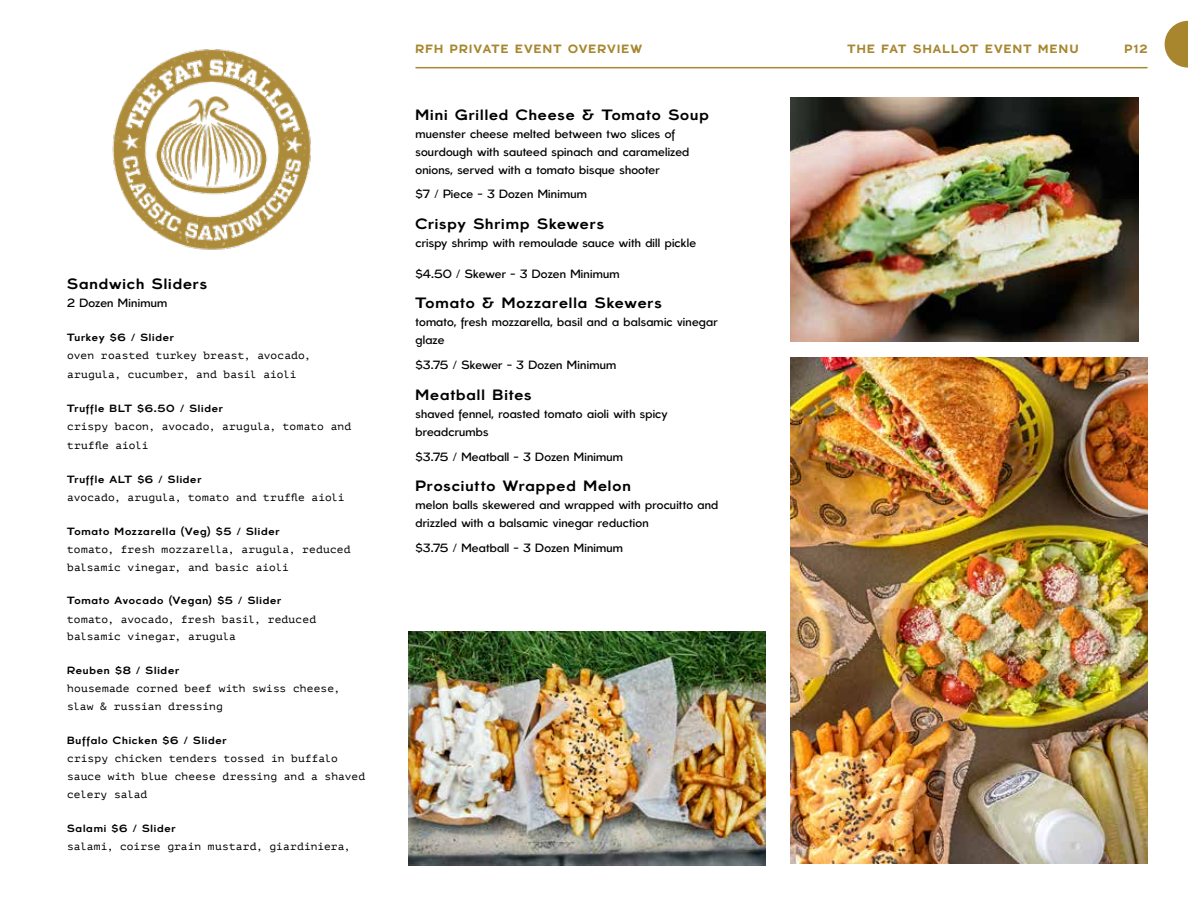
<style>
.page{position:relative;width:1188px;height:918px;background:#fff}
.page>*{position:absolute;margin:0;border:0;box-sizing:border-box;transform-origin:0 0}
.t1{font:15px "BN Bergen";letter-spacing:.06em;color:#000;scale:1.07 1}
.t2{font:300 12px/18px "BN Bergen";letter-spacing:.015em;color:#000}
.t3{font:700 12px "BN Bergen";letter-spacing:.1em;color:#a7862e}
.t4{font:10.5px/18px "PT Mono";letter-spacing:.01em;color:#000;scale:1.07 1}
.t5{font:10.5px "BN Bergen";letter-spacing:.07em;color:#000;scale:1.07 1}
</style>
<div class="page">
<img style="left:790px;top:98px;width:349px;height:244px">
<img style="left:790px;top:357px;width:358px;height:507px">
<hr style="left:416px;top:67px;width:732px;height:1px;background:#a7862e">
<svg style="left:1165px;top:21px;width:23px;height:47px"></svg>
<img style="left:112px;top:49px;width:199px;height:201px">
<img style="left:408px;top:632px;width:357px;height:233px">
<p class="t1" style="left:67px;top:275px;width:132px">Sandwich Sliders</p>
<p class="t2" style="left:67px;top:294px;width:102px">2 Dozen Minimum</p>
<p class="t5" style="left:67px;top:331px;width:101px">Turkey $6 / Slider</p>
<p class="t4" style="left:67px;top:345px;width:229px;line-height:19.5px">oven roasted turkey breast, avocado, arugula, cucumber, and basil aioli</p>
<p class="t5" style="left:67px;top:402px;width:147px">Truffle BLT $6.50 / Slider</p>
<p class="t4" style="left:67px;top:416px;width:267px;line-height:19.5px">crispy bacon, avocado, arugula, tomato and truffle aioli</p>
<p class="t5" style="left:67px;top:473px;width:127px">Truffle ALT $6 / Slider</p>
<p class="t4" style="left:67px;top:488px;width:261px">avocado, arugula, tomato and truffle aioli</p>
<p class="t5" style="left:67px;top:525px;width:200px">Tomato Mozzarella (Veg) $5 / Slider</p>
<p class="t4" style="left:67px;top:540px;width:266px">tomato, fresh mozzarella, arugula, reduced balsamic vinegar, and basic aioli</p>
<p class="t5" style="left:67px;top:595px;width:202px">Tomato Avocado (Vegan) $5 / Slider</p>
<p class="t4" style="left:67px;top:610px;width:234px">tomato, avocado, fresh basil, reduced balsamic vinegar, arugula</p>
<p class="t5" style="left:67px;top:665px;width:106px">Reuben $8 / Slider</p>
<p class="t4" style="left:67px;top:680px;width:257px">housemade corned beef with swiss cheese, slaw &amp; russian dressing</p>
<p class="t5" style="left:67px;top:734px;width:151px">Buffalo Chicken $6 / Slider</p>
<p class="t4" style="left:67px;top:749px;width:280px">crispy chicken tenders tossed in buffalo sauce with blue cheese dressing and a shaved celery salad</p>
<p class="t5" style="left:67px;top:822px;width:103px">Salami $6 / Slider</p>
<p class="t4" style="left:67px;top:837px;width:266px">salami, coirse grain mustard, giardiniera,</p>
<p class="t3" style="left:416px;top:42px;width:228px">RFH PRIVATE EVENT OVERVIEW</p>
<p class="t3" style="left:848px;top:42px;width:232px">THE FAT SHALLOT EVENT MENU</p>
<p class="t3" style="left:1125px;top:42px;width:24px">P12</p>
<p class="t1" style="left:416px;top:106px;width:276px">Mini Grilled Cheese &amp; Tomato Soup</p>
<p class="t2" style="left:416px;top:125px;width:275px">muenster cheese melted between two slices of sourdough with sauteed spinach and caramelized onions, served with a tomato bisque shooter</p>
<p class="t2" style="left:416px;top:185px;width:173px">$7 / Piece - 3 Dozen Minimum</p>
<p class="t1" style="left:416px;top:215px;width:178px">Crispy Shrimp Skewers</p>
<p class="t2" style="left:416px;top:234px;width:282px">crispy shrimp with remoulade sauce with dill pickle</p>
<p class="t2" style="left:416px;top:265px;width:206px">$4.50 / Skewer - 3 Dozen Minimum</p>
<p class="t1" style="left:416px;top:295px;width:232px">Tomato &amp; Mozzarella Skewers</p>
<p class="t2" style="left:416px;top:313px;width:304px">tomato, fresh mozzarella, basil and a balsamic vinegar glaze</p>
<p class="t2" style="left:416px;top:356px;width:202px">$3.75 / Skewer - 3 Dozen Minimum</p>
<p class="t1" style="left:416px;top:386px;width:110px">Meatball Bites</p>
<p class="t2" style="left:416px;top:405px;width:254px">shaved fennel, roasted tomato aioli with spicy breadcrumbs</p>
<p class="t2" style="left:416px;top:448px;width:209px">$3.75 / Meatball - 3 Dozen Minimum</p>
<p class="t1" style="left:416px;top:478px;width:203px">Prosciutto Wrapped Melon</p>
<p class="t2" style="left:416px;top:496px;width:304px">melon balls skewered and wrapped with procuitto and drizzled with a balsamic vinegar reduction</p>
<p class="t2" style="left:416px;top:539px;width:209px">$3.75 / Meatball - 3 Dozen Minimum</p>
</div>
